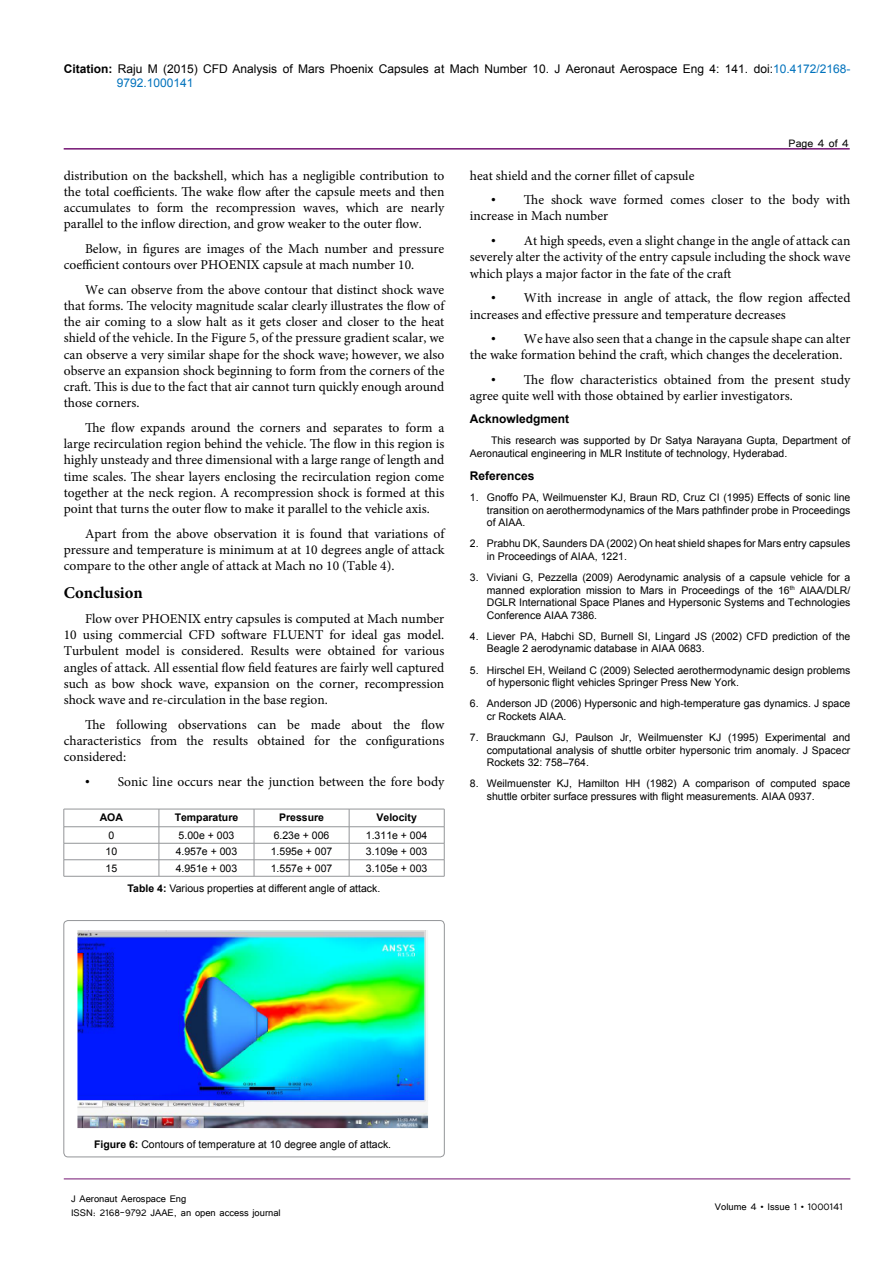
<style>
.page{position:relative;width:893px;height:1263px;background:#fff}
.page>*{position:absolute;margin:0;border:0;box-sizing:border-box;transform-origin:0 0}
.t1{font:700 16.5px "Minion Pro";color:#000}
.t2{font:13.5px/16.2px "Minion Pro";color:#000;text-align:justify}
.t3{font:13.5px "Tunga";color:#000}
.t4{font:12px/14.4px "Arial";color:#000}
.t5{font:12px/14.4px "Tunga";color:#000}
.t6{font:700 12px "Arial";color:#000}
.t7{font:10.5px/12.6px "Arial";color:#000}
.t8{font:700 10.5px "Arial";color:#000}
.s1{font-weight:700}
.s2{color:#0072bc}
.s3{font-family:"Times New Roman"}
</style>
<div class="page">
<hr style="left:64px;top:148px;width:786px;height:2px;background:#741472">
<hr style="left:64px;top:1179px;width:786px;height:1px;background:#741472">
<hr style="left:64px;top:809px;width:95px;height:1px;background:#939598">
<hr style="left:159px;top:809px;width:95px;height:1px;background:#939598">
<hr style="left:254px;top:809px;width:95px;height:1px;background:#939598">
<hr style="left:349px;top:809px;width:95px;height:1px;background:#939598">
<hr style="left:64px;top:826px;width:95px;height:1px;background:#939598">
<hr style="left:159px;top:826px;width:95px;height:1px;background:#939598">
<hr style="left:254px;top:826px;width:95px;height:1px;background:#939598">
<hr style="left:349px;top:826px;width:95px;height:1px;background:#939598">
<hr style="left:64px;top:843px;width:95px;height:1px;background:#939598">
<hr style="left:159px;top:843px;width:95px;height:1px;background:#939598">
<hr style="left:254px;top:843px;width:95px;height:1px;background:#939598">
<hr style="left:349px;top:843px;width:95px;height:1px;background:#939598">
<hr style="left:64px;top:859px;width:95px;height:1px;background:#939598">
<svg style="left:64px;top:809px;width:1px;height:67px"></svg>
<hr style="left:159px;top:859px;width:95px;height:1px;background:#939598">
<svg style="left:159px;top:809px;width:1px;height:67px"></svg>
<hr style="left:254px;top:859px;width:95px;height:1px;background:#939598">
<svg style="left:254px;top:809px;width:1px;height:67px"></svg>
<hr style="left:349px;top:859px;width:95px;height:1px;background:#939598">
<svg style="left:349px;top:809px;width:1px;height:67px"></svg>
<svg style="left:444px;top:809px;width:1px;height:67px"></svg>
<hr style="left:64px;top:876px;width:95px;height:1px;background:#939598">
<hr style="left:159px;top:876px;width:95px;height:1px;background:#939598">
<hr style="left:254px;top:876px;width:95px;height:1px;background:#939598">
<hr style="left:349px;top:876px;width:95px;height:1px;background:#939598">
<div style="left:64px;top:920px;width:380px;height:237px;border:1px solid #939598;border-radius:4px"></div>
<img style="left:77px;top:931px;width:351px;height:198px">
<p class="t4" style="left:117px;top:61px;width:735px;text-indent:-53px"><span class="s1">Citation:</span> Raju M (2015) CFD Analysis of Mars Phoenix Capsules at Mach Number 10. J Aeronaut Aerospace Eng 4: 141. doi:<span class="s2">10.4172/2168-<br>9792.1000141</span></p>
<p class="t2" style="left:64px;top:167px;width:382px">distribution on the backshell, which has a negligible contribution to the total coefficients. The wake flow after the capsule meets and then accumulates to form the recompression waves, which are nearly parallel to the inflow direction, and grow weaker to the outer flow.</p>
<p class="t2" style="left:64px;top:241px;width:382px;text-indent:21px">Below, in figures are images of the Mach number and pressure coefficient contours over PHOENIX capsule at mach number 10.</p>
<p class="t2" style="left:64px;top:281px;width:382px;text-indent:21px">We can observe from the above contour that distinct shock wave that forms. The velocity magnitude scalar clearly illustrates the flow of the air coming to a slow halt as it gets closer and closer to the heat shield of the vehicle. In the Figure 5, of the pressure gradient scalar, we can observe a very similar shape for the shock wave; however, we also observe an expansion shock beginning to form from the corners of the craft. This is due to the fact that air cannot turn quickly enough around those corners.</p>
<p class="t2" style="left:64px;top:420px;width:382px;text-indent:21px">The flow expands around the corners and separates to form a large recirculation region behind the vehicle. The flow in this region is highly unsteady and three dimensional with a large range of length and time scales. The shear layers enclosing the recirculation region come together at the neck region. A recompression shock is formed at this point that turns the outer flow to make it parallel to the vehicle axis.</p>
<p class="t2" style="left:64px;top:525px;width:382px;text-indent:21px">Apart from the above observation it is found that variations of pressure and temperature is minimum at at 10 degrees angle of attack compare to the other angle of attack at Mach no 10 (Table 4).</p>
<p class="t1" style="left:64px;top:581px;width:81px">Conclusion</p>
<p class="t2" style="left:64px;top:611px;width:382px;text-indent:21px">Flow over PHOENIX entry capsules is computed at Mach number 10 using commercial CFD software FLUENT for ideal gas model.<br>Turbulent model is considered. Results were obtained for various angles of attack. All essential flow field features are fairly well captured such as bow shock wave, expansion on the corner, recompression shock wave and re-circulation in the base region.</p>
<p class="t2" style="left:64px;top:716px;width:382px;text-indent:21px">The following observations can be made about the flow characteristics from the results obtained for the configurations considered:</p>
<p class="t2" style="left:85px;top:773px;width:361px"><span class="s3">•</span> Sonic line occurs near the junction between the fore body</p>
<p class="t8" style="left:100px;top:810px;width:25px">AOA</p>
<p class="t8" style="left:175px;top:810px;width:65px">Temparature</p>
<p class="t8" style="left:279px;top:810px;width:46px">Pressure</p>
<p class="t8" style="left:377px;top:810px;width:42px">Velocity</p>
<p class="t7" style="left:108px;top:829px;width:7px">0</p>
<p class="t7" style="left:179px;top:829px;width:57px">5.00e + 003</p>
<p class="t7" style="left:274px;top:829px;width:57px">6.23e + 006</p>
<p class="t7" style="left:366px;top:829px;width:63px">1.311e + 004</p>
<p class="t7" style="left:106px;top:845px;width:13px">10</p>
<p class="t7" style="left:176px;top:845px;width:63px">4.957e + 003</p>
<p class="t7" style="left:271px;top:845px;width:63px">1.595e + 007</p>
<p class="t7" style="left:366px;top:845px;width:63px">3.109e + 003</p>
<p class="t7" style="left:106px;top:862px;width:13px">15</p>
<p class="t7" style="left:176px;top:862px;width:63px">4.951e + 003</p>
<p class="t7" style="left:271px;top:862px;width:63px">1.557e + 007</p>
<p class="t7" style="left:128px;top:858px;width:301px;line-height:20.9px;text-indent:238px">3.105e + 003<br><span class="s1">Table 4:</span> Various properties at different angle of attack.</p>
<p class="t3" style="left:789px;top:135px;width:62px">Page 4 of 4</p>
<p class="t2" style="left:470px;top:167px;width:226px">heat shield and the corner fillet of capsule</p>
<p class="t2" style="left:470px;top:192px;width:382px;text-indent:21px"><span class="s3">•</span> The shock wave formed comes closer to the body with increase in Mach number</p>
<p class="t2" style="left:470px;top:233px;width:382px;text-indent:21px"><span class="s3">•</span> At high speeds, even a slight change in the angle of attack can severely alter the activity of the entry capsule including the shock wave which plays a major factor in the fate of the craft</p>
<p class="t2" style="left:470px;top:290px;width:382px;text-indent:21px"><span class="s3">•</span> With increase in angle of attack, the flow region affected increases and effective pressure and temperature decreases</p>
<p class="t2" style="left:470px;top:331px;width:382px;text-indent:21px"><span class="s3">•</span> We have also seen that a change in the capsule shape can alter the wake formation behind the craft, which changes the deceleration.</p>
<p class="t2" style="left:470px;top:372px;width:382px;text-indent:21px"><span class="s3">•</span> The flow characteristics obtained from the present study agree quite well with those obtained by earlier investigators.</p>
<p class="t6" style="left:470px;top:411px;width:101px">Acknowledgment</p>
<p class="t7" style="left:470px;top:434px;width:382px;text-indent:21px">This research was supported by Dr Satya Narayana Gupta, Department of<br>Aeronautical engineering in MLR Institute of technology, Hyderabad.</p>
<p class="t6" style="left:470px;top:468px;width:66px">References</p>
<p class="t7" style="left:487px;top:491px;width:365px;text-align:justify;text-indent:-17px">1. Gnoffo PA, Weilmuenster KJ, Braun RD, Cruz CI (1995) Effects of sonic line transition on aerothermodynamics of the Mars pathfinder probe in Proceedings of AIAA.</p>
<p class="t7" style="left:487px;top:537px;width:365px;text-indent:-17px">2. Prabhu DK, Saunders DA (2002) On heat shield shapes for Mars entry capsules in Proceedings of AIAA, 1221.</p>
<p class="t7" style="left:487px;top:571px;width:365px;text-align:justify;text-indent:-17px">3. Viviani G, Pezzella (2009) Aerodynamic analysis of a capsule vehicle for a manned exploration mission to Mars in Proceedings of the 16<sup>th</sup> AIAA/DLR/ DGLR International Space Planes and Hypersonic Systems and Technologies Conference AIAA 7386.</p>
<p class="t7" style="left:487px;top:630px;width:365px;text-indent:-17px">4. Liever PA, Habchi SD, Burnell SI, Lingard JS (2002) CFD prediction of the<br>Beagle 2 aerodynamic database in AIAA 0683.</p>
<p class="t7" style="left:487px;top:664px;width:365px;text-indent:-17px">5. Hirschel EH, Weiland C (2009) Selected aerothermodynamic design problems of hypersonic flight vehicles Springer Press New York.</p>
<p class="t7" style="left:487px;top:697px;width:365px;text-indent:-17px">6. Anderson JD (2006) Hypersonic and high-temperature gas dynamics. J space cr Rockets AIAA.</p>
<p class="t7" style="left:487px;top:731px;width:365px;text-align:justify;text-indent:-17px">7. Brauckmann GJ, Paulson Jr, Weilmuenster KJ (1995) Experimental and computational analysis of shuttle orbiter hypersonic trim anomaly. J Spacecr Rockets 32: 758–764.</p>
<p class="t7" style="left:487px;top:777px;width:365px;text-indent:-17px">8. Weilmuenster KJ, Hamilton HH (1982) A comparison of computed space shuttle orbiter surface pressures with flight measurements. AIAA 0937.</p>
<p class="t7" style="left:94px;top:1138px;width:299px"><span class="s1">Figure 6:</span> Contours of temperature at 10 degree angle of attack.</p>
<p class="t5" style="left:71px;top:1190px;width:211px">J Aeronaut Aerospace Eng<br>ISSN: 2168-9792 JAAE, an open access journal</p>
<p class="t5" style="left:715px;top:1199px;width:129px">Volume 4 • Issue 1 • 1000141</p>
</div>
